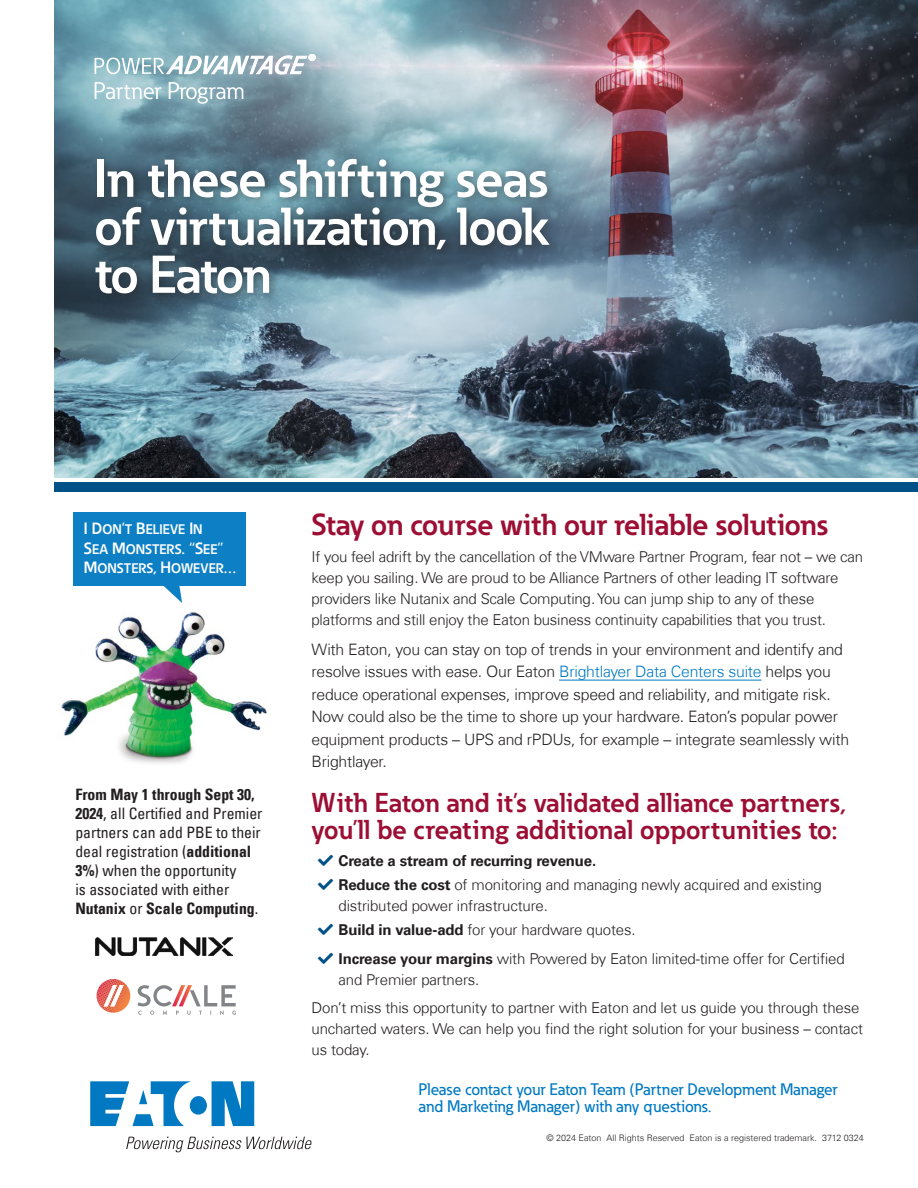
<style>
.page{position:relative;width:918px;height:1188px;background:#fff}
.page>*{position:absolute;margin:0;border:0;box-sizing:border-box;transform-origin:0 0}
.t1{font:700 52.5px/48px "Eaton";letter-spacing:-.02em;color:#fff;text-align:justify}
.t2{font:700 30px "Eaton";letter-spacing:-.01em;color:#9c0e34}
.t3{font:700 27px/27px "Eaton";color:#9c0e34}
.t4{font:500 16.5px/17.2px "Eaton";color:#0079c2}
.t5{font:300 15.75px/22.5px "Univers Com 45";letter-spacing:-.015em;color:#231f20}
.t6{font:condensed 15.75px/18.9px "Univers Com 57";color:#231f20}
.t7{font:300 15px/21px "Univers Com 45";letter-spacing:-.015em;color:#231f20}
.t8{font:700 15px "Univers Com 65";letter-spacing:-.01em;color:#231f20}
.t9{font:13.65px/19.4px "Eaton Bold SC850";color:#fff}
.t10{font:300 9px "Univers Com 45";color:#231f20}
.s1{font-size:16.2px}
.s2{font-family:"Univers Com 67 Bold Cond";font-stretch:normal}
.s3{color:#0079c2}
.s4{font-family:"Univers Com 65";font-weight:700}
</style>
<div class="page">
<img style="left:54px;top:0;width:864px;height:477px">
<div style="left:54px;top:482px;width:864px;height:9px;background:#005187"></div>
<hr style="left:559px;top:680px;width:202px;height:1px;background:#0079c2">
<svg style="left:90px;top:1081px;width:164px;height:45px"></svg>
<svg style="left:126px;top:1137px;width:186px;height:15px"></svg>
<img style="left:61px;top:602px;width:206px;height:161px">
<div style="left:74px;top:512px;width:172px;height:73px;background:#0d7fc5"></div>
<svg style="left:158px;top:585px;width:24px;height:18px"></svg>
<div style="left:91px;top:154px;width:469px;height:151px;background:#231f20;opacity:.45"></div>
<svg style="left:137px;top:985px;width:99px;height:30px"></svg>
<svg style="left:97px;top:979px;width:34px;height:34px"></svg>
<img style="left:96px;top:938px;width:136px;height:17px">
<svg style="left:95px;top:82px;width:66px;height:17px"></svg>
<svg style="left:169px;top:82px;width:74px;height:22px;background:#9dbbc4"></svg>
<svg style="left:95px;top:54px;width:220px;height:21px"></svg>
<p class="t1" style="left:94px;top:154px;width:456px">In these shifting seas of virtualization, look to Eaton</p>
<p class="t9" style="left:84px;top:520px;width:154px"><span class="s1">I D</span>ON<span class="s1">’</span>T <span class="s1">B</span>ELIEVE <span class="s1">I</span>N<br><span class="s1">S</span>EA <span class="s1">M</span>ONSTERS<span class="s1">. “S</span>EE<span class="s1">”<br>M</span>ONSTERS<span class="s1">, H</span>OWEVER<span class="s1">…</span></p>
<p class="t6" style="left:75px;top:785px;width:189px"><span class="s2">From May 1 through Sept 30,<br>2024</span>, all Certified and Premier partners can add PBE to their deal registration (<span class="s2">additional<br>3%</span>) when the opportunity<br>is associated with either<br><span class="s2">Nutanix</span> or <span class="s2">Scale Computing</span>.</p>
<p class="t2" style="left:312px;top:506px;width:519px">Stay on course with our reliable solutions</p>
<p class="t7" style="left:312px;top:546px;width:553px">If you feel adrift by the cancellation of the VMware Partner Program, fear not – we can keep you sailing. We are proud to be Alliance Partners of other leading IT software providers like Nutanix and Scale Computing. You can jump ship to any of these platforms and still enjoy the Eaton business continuity capabilities that you trust.</p>
<p class="t5" style="left:312px;top:638px;width:539px">With Eaton, you can stay on top of trends in your environment and identify and resolve issues with ease. Our Eaton <span class="s3">Brightlayer Data Centers suite</span> helps you reduce operational expenses, improve speed and reliability, and mitigate risk.<br>Now could also be the time to shore up your hardware. Eaton’s popular power equipment products – UPS and rPDUs, for example – integrate seamlessly with Brightlayer.</p>
<p class="t3" style="left:312px;top:789px;width:535px">With Eaton and it’s validated alliance partners, you’ll be creating additional opportunities to:</p>
<p class="t8" style="left:339px;top:852px;width:259px">Create a stream of recurring revenue.</p>
<p class="t7" style="left:339px;top:874px;width:485px"><span class="s4">Reduce the cost</span> of monitoring and managing newly acquired and existing distributed power infrastructure.</p>
<p class="t7" style="left:339px;top:919px;width:299px"><span class="s4">Build in value-add</span> for your hardware quotes.</p>
<p class="t7" style="left:339px;top:948px;width:508px"><span class="s4">Increase your margins</span> with Powered by Eaton limited-time offer for Certified and Premier partners.</p>
<p class="t7" style="left:312px;top:998px;width:553px">Don’t miss this opportunity to partner with Eaton and let us guide you through these uncharted waters. We can help you find the right solution for your business – contact us today.</p>
<p class="t4" style="left:418px;top:1080px;width:421px">Please contact your Eaton Team (Partner Development Manager and Marketing Manager) with any questions.</p>
<p class="t10" style="left:546px;top:1132px;width:319px">© 2024 Eaton All Rights Reserved Eaton is a registered trademark. 3712 0324</p>
</div>
